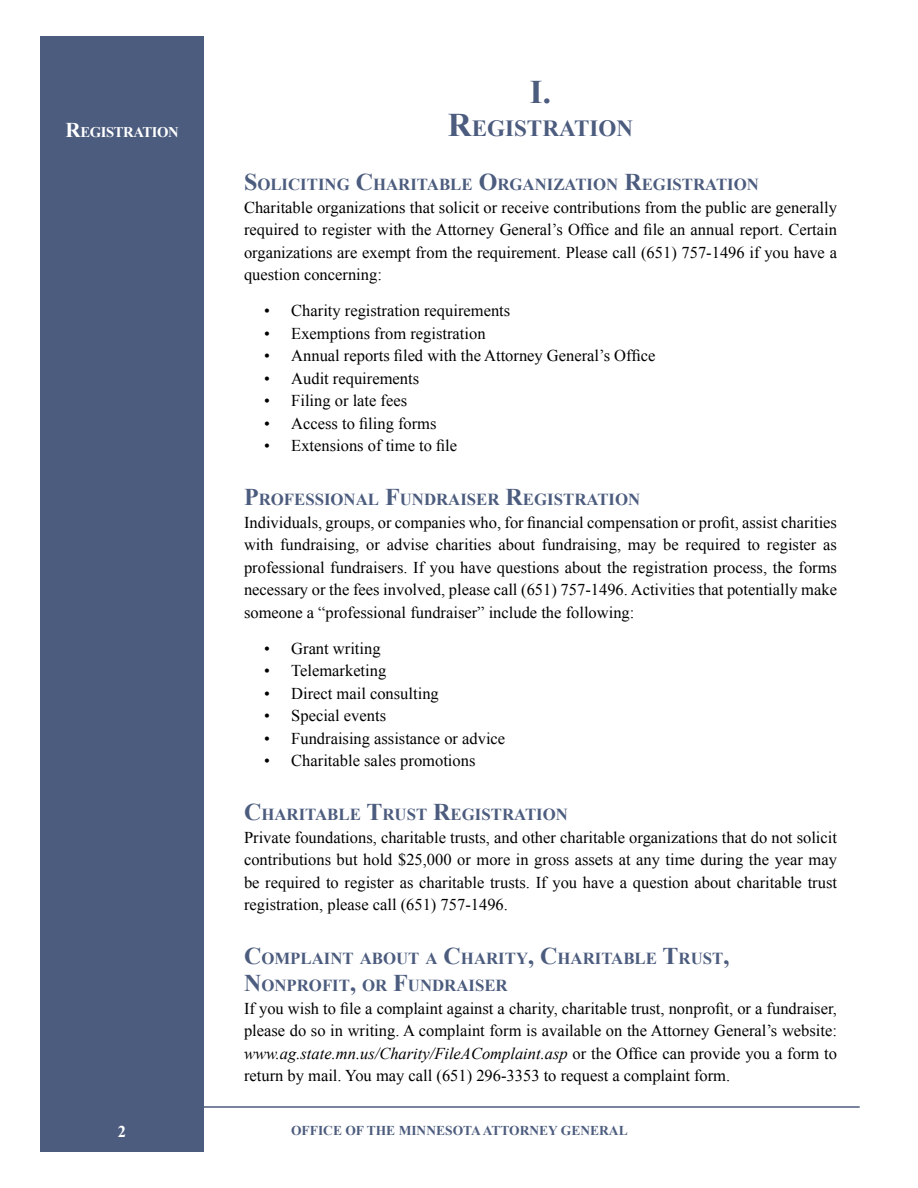
<style>
.page{position:relative;width:918px;height:1188px;background:#fff}
.page>*{position:absolute;margin:0;border:0;box-sizing:border-box;transform-origin:0 0}
.h2{font:700 33px "Times New Roman";color:#4c5c7e}
.h2-2{font:700 23.1px "Times New Roman";color:#4c5c7e}
.h3{font:700 16.8px/27px "Times New Roman";color:#4c5c7e}
.p_1{font:16.5px/22.5px "Times New Roman";color:#000;text-align:justify}
.li_noSpace{font:16.5px "Times New Roman";color:#000}
.li{font:16.5px "Times New Roman";color:#000}
.t1{font:700 16.5px "Times New Roman";color:#fff}
.t2{font:700 14.7px "Times New Roman";letter-spacing:-.03em;color:#fff}
.t3{font:700 13.5px "Times New Roman";color:#4c5c7e}
.s1{font-size:21px}
.s2{font-size:33px}
.s3{font-size:24px}
.s4{font-style:italic}
</style>
<div class="page">
<div style="left:40px;top:36px;width:164px;height:1116px;background:#4c5c7e"></div>
<hr style="left:58px;top:1106px;width:802px;height:2px;background:#4c5c7e">
<p class="t2" style="left:66px;top:122px;width:115px"><span class="s1">R</span>EGISTRATION</p>
<h2 class="h2" style="left:530px;top:69px;width:23px">I.</h2>
<h2 class="h2-2" style="left:448px;top:113px;width:187px"><span class="s2">R</span>EGISTRATION</h2>
<h3 class="h3" style="left:244px;top:171px;width:48px"><span class="s3">S</span>OLICITI</h3>
<h3 class="h3" style="left:325px;top:171px;width:436px">NG <span class="s3">C</span>HARITABLE <span class="s3">O</span>RGANIZATION <span class="s3">R</span>EGISTRATION</h3>
<p class="p_1" style="left:244px;top:196px;width:594px">Charitable organizations that solicit or receive contributions from the public are generally required to register with the Attorney General’s Office and file an annual report. Certain organizations are exempt from the requirement. Please call (651) 757-1496 if you have a question concerning:</p>
<p class="li" style="left:264px;top:300px;width:248px">• Charity registration requirements</p>
<p class="li_noSpace" style="left:264px;top:322px;width:223px">• Exemptions from registration</p>
<p class="li_noSpace" style="left:264px;top:345px;width:393px">• Annual reports filed with the Attorney General’s Office</p>
<p class="li_noSpace" style="left:264px;top:367px;width:156px">• Audit requirements</p>
<p class="li_noSpace" style="left:264px;top:390px;width:144px">• Filing or late fees</p>
<p class="li_noSpace" style="left:264px;top:412px;width:174px">• Access to filing forms</p>
<p class="li_noSpace" style="left:264px;top:435px;width:194px">• Extensions of time to file</p>
<h3 class="h3" style="left:244px;top:486px;width:398px"><span class="s3">P</span>ROFESSIONAL <span class="s3">F</span>UNDRAISER <span class="s3">R</span>EGISTRATION</h3>
<p class="p_1" style="left:244px;top:511px;width:594px">Individuals, groups, or companies who, for financial compensation or profit, assist charities with fundraising, or advise charities about fundraising, may be required to register as professional fundraisers. If you have questions about the registration process, the forms necessary or the fees involved, please call (651) 757-1496. Activities that potentially make someone a “professional fundraiser” include the following:</p>
<p class="li" style="left:264px;top:637px;width:118px">• Grant writing</p>
<p class="li_noSpace" style="left:264px;top:660px;width:124px">• Telemarketing</p>
<p class="li_noSpace" style="left:264px;top:682px;width:176px">• Direct mail consulting</p>
<p class="li_noSpace" style="left:264px;top:705px;width:123px">• Special events</p>
<p class="li_noSpace" style="left:264px;top:727px;width:242px">• Fundraising assistance or advice</p>
<p class="li_noSpace" style="left:264px;top:750px;width:213px">• Charitable sales promotions</p>
<h3 class="h3" style="left:244px;top:801px;width:325px"><span class="s3">C</span>HARITABLE <span class="s3">T</span>RUST <span class="s3">R</span>EGISTRATION</h3>
<p class="p_1" style="left:244px;top:826px;width:594px">Private foundations, charitable trusts, and other charitable organizations that do not solicit contributions but hold $25,000 or more in gross assets at any time during the year may be required to register as charitable trusts. If you have a question about charitable trust registration, please call (651) 757-1496.</p>
<h3 class="h3" style="left:244px;top:945px;width:487px"><span class="s3">C</span>OMPLAINT ABOUT A <span class="s3">C</span>HARITY<span class="s3">, C</span>HARITABLE <span class="s3">T</span>RUST<span class="s3">,<br>N</span>ONPROFIT<span class="s3">,</span> OR <span class="s3">F</span>UNDRAISER</h3>
<p class="p_1" style="left:244px;top:997px;width:594px">If you wish to file a complaint against a charity, charitable trust, nonprofit, or a fundraiser, please do so in writing. A complaint form is available on the Attorney General’s website: <span class="s4">www.ag.state.mn.us/Charity/FileAComplaint.asp</span> or the Office can provide you a form to return by mail. You may call (651) 296-3353 to request a complaint form.</p>
<p class="t1" style="left:118px;top:1120px;width:10px">2</p>
<p class="t3" style="left:291px;top:1121px;width:338px">OFFICE OF THE MINNESOTA ATTORNEY GENERAL</p>
</div>
